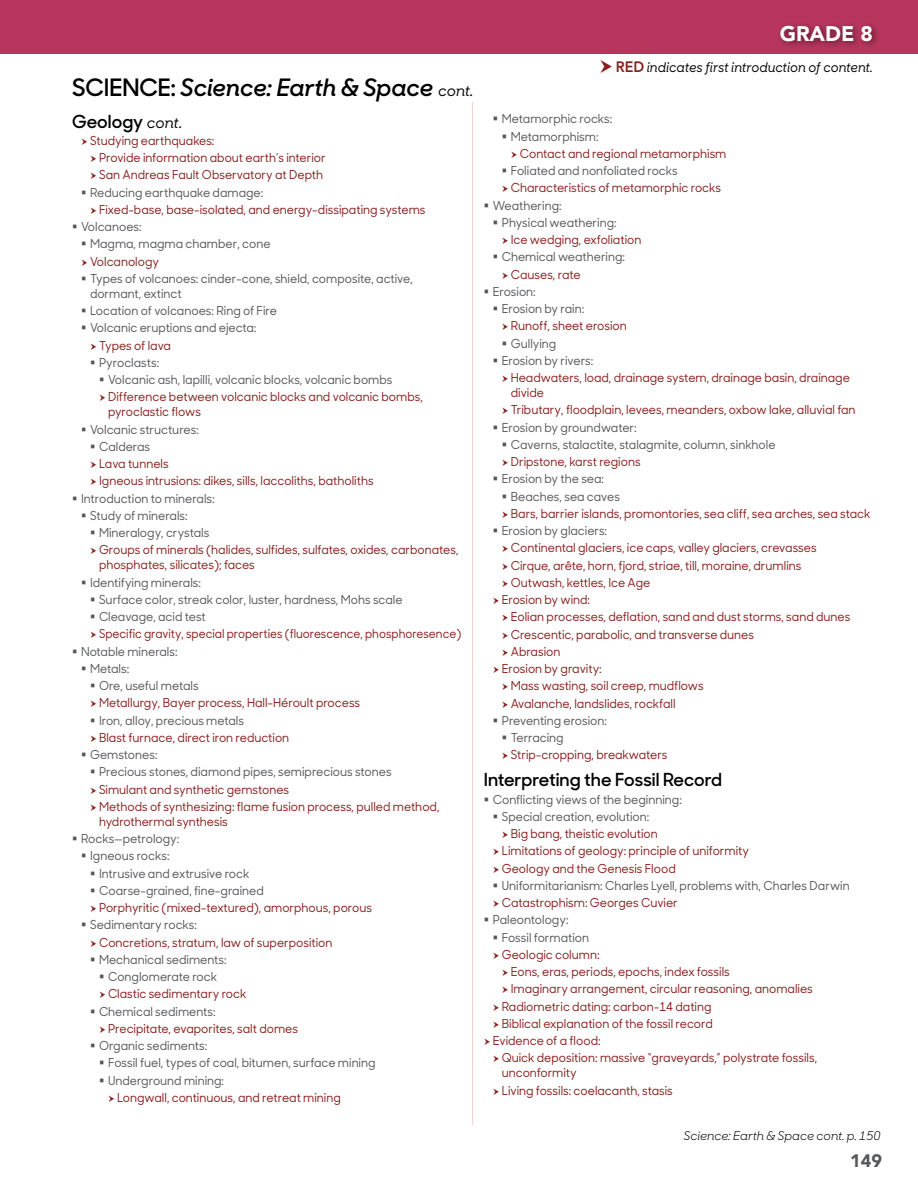
<style>
.page{position:relative;width:918px;height:1188px;background:#fff}
.page>*{position:absolute;margin:0;border:0;box-sizing:border-box;transform-origin:0 0}
.SS_Subjects_Subheads{font:italic 600 24px "Sharp Sans No 1";color:#000}
.t1{font:900 21px "Avenir LT Std";color:#fff}
.SS_Subhead_under_ite{font:600 18px "Sharp Sans No 1";color:#000}
.t2{font:900 18px "Avenir LT Std";color:#55575a}
.SS_Introduction_to_c{font:italic 500 13.5px "Sharp Sans No 1";color:#000;scale:.95 1}
.t3{font:500 12.3px/15px "Sharp Sans No 1";color:#88201e;scale:.95 1}
.t4{font:500 12.3px/15px "Sharp Sans No 1";color:#55575a;scale:.95 1}
.t5{font:500 12.3px "Sharp Sans No 1";color:#88201e;scale:.92 1}
.SS_Item_cont__on_nex{font:italic 12px "Sharp Sans No 1";color:#000}
.s1{font-style:normal}
.s2{font-weight:500;font-size:15px}
.s3{font-weight:500;font-style:italic;font-size:15px}
.s4{font-family:"Avenir LT Std";font-weight:800;font-style:normal;font-size:15px;color:#88201e}
</style>
<div class="page">
<hr style="left:472px;top:102px;width:1px;height:1023px;background:#efd4d6">
<div style="left:0;top:0;width:918px;height:54px;background:#b8365e"></div>
<div style="left:775px;top:21px;width:105px;height:28px;background:#000;opacity:.5"></div>
<p class="SS_Subjects_Subheads" style="left:72px;top:67px;width:403px"><span class="s1">SCIENCE:</span> Science: Earth &amp; Space <span class="s2">cont.</span></p>
<p class="SS_Subhead_under_ite" style="left:72px;top:107px;width:112px">Geology <span class="s3">cont.</span></p>
<p class="t3" style="left:90px;top:132px;width:133px">Studying earthquakes:</p>
<p class="t3" style="left:99px;top:150px;width:240px">Provide information about earth’s interior</p>
<p class="t3" style="left:99px;top:167px;width:237px">San Andreas Fault Observatory at Depth</p>
<p class="t4" style="left:90px;top:184px;width:184px">Reducing earthquake damage:</p>
<p class="t3" style="left:99px;top:201px;width:345px">Fixed-base, base-isolated, and energy-dissipating systems</p>
<p class="t4" style="left:81px;top:219px;width:65px">Volcanoes:</p>
<p class="t4" style="left:90px;top:236px;width:192px">Magma, magma chamber, cone</p>
<p class="t3" style="left:90px;top:253px;width:74px">Volcanology</p>
<p class="t4" style="left:90px;top:270px;width:341px">Types of volcanoes: cinder-cone, shield, composite, active, dormant, extinct</p>
<p class="t4" style="left:90px;top:303px;width:198px">Location of volcanoes: Ring of Fire</p>
<p class="t4" style="left:90px;top:320px;width:177px">Volcanic eruptions and ejecta:</p>
<p class="t3" style="left:99px;top:337px;width:77px">Types of lava</p>
<p class="t4" style="left:99px;top:354px;width:65px">Pyroclasts:</p>
<p class="t4" style="left:108px;top:372px;width:301px">Volcanic ash, lapilli, volcanic blocks, volcanic bombs</p>
<p class="t3" style="left:108px;top:389px;width:333px">Difference between volcanic blocks and volcanic bombs, pyroclastic flows</p>
<p class="t4" style="left:90px;top:421px;width:116px">Volcanic structures:</p>
<p class="t4" style="left:99px;top:438px;width:55px">Calderas</p>
<p class="t3" style="left:99px;top:456px;width:75px">Lava tunnels</p>
<p class="t3" style="left:99px;top:473px;width:291px">Igneous intrusions: dikes, sills, laccoliths, batholiths</p>
<p class="t4" style="left:81px;top:490px;width:142px">Introduction to minerals:</p>
<p class="t4" style="left:90px;top:507px;width:104px">Study of minerals:</p>
<p class="t4" style="left:99px;top:525px;width:118px">Mineralogy, crystals</p>
<p class="t3" style="left:99px;top:542px;width:380px">Groups of minerals (halides, sulfides, sulfates, oxides, carbonates, phosphates, silicates); faces</p>
<p class="t4" style="left:90px;top:574px;width:118px">Identifying minerals:</p>
<p class="t4" style="left:99px;top:591px;width:321px">Surface color, streak color, luster, hardness, Mohs scale</p>
<p class="t4" style="left:99px;top:609px;width:114px">Cleavage, acid test</p>
<p class="t5" style="left:99px;top:625px;width:395px">Specific gravity, special properties (fluorescence, phosphoresence)</p>
<p class="t4" style="left:81px;top:643px;width:103px">Notable minerals:</p>
<p class="t4" style="left:90px;top:660px;width:43px">Metals:</p>
<p class="t4" style="left:99px;top:678px;width:106px">Ore, useful metals</p>
<p class="t3" style="left:99px;top:695px;width:276px">Metallurgy, Bayer process, Hall-Héroult process</p>
<p class="t4" style="left:99px;top:712px;width:154px">Iron, alloy, precious metals</p>
<p class="t3" style="left:99px;top:729px;width:202px">Blast furnace, direct iron reduction</p>
<p class="t4" style="left:90px;top:747px;width:73px">Gemstones:</p>
<p class="t4" style="left:99px;top:764px;width:310px">Precious stones, diamond pipes, semiprecious stones</p>
<p class="t3" style="left:99px;top:781px;width:202px">Simulant and synthetic gemstones</p>
<p class="t3" style="left:99px;top:798px;width:360px">Methods of synthesizing: flame fusion process, pulled method, hydrothermal synthesis</p>
<p class="t4" style="left:81px;top:831px;width:105px">Rocks—petrology:</p>
<p class="t4" style="left:90px;top:848px;width:85px">Igneous rocks:</p>
<p class="t4" style="left:99px;top:865px;width:160px">Intrusive and extrusive rock</p>
<p class="t4" style="left:99px;top:882px;width:175px">Coarse-grained, fine-grained</p>
<p class="t3" style="left:99px;top:900px;width:289px">Porphyritic (mixed-textured), amorphous, porous</p>
<p class="t4" style="left:90px;top:917px;width:114px">Sedimentary rocks:</p>
<p class="t3" style="left:99px;top:934px;width:247px">Concretions, stratum, law of superposition</p>
<p class="t4" style="left:99px;top:951px;width:136px">Mechanical sediments:</p>
<p class="t4" style="left:108px;top:969px;width:116px">Conglomerate rock</p>
<p class="t3" style="left:108px;top:986px;width:147px">Clastic sedimentary rock</p>
<p class="t4" style="left:99px;top:1003px;width:124px">Chemical sediments:</p>
<p class="t3" style="left:108px;top:1020px;width:202px">Precipitate, evaporites, salt domes</p>
<p class="t4" style="left:99px;top:1038px;width:115px">Organic sediments:</p>
<p class="t4" style="left:108px;top:1055px;width:283px">Fossil fuel, types of coal, bitumen, surface mining</p>
<p class="t4" style="left:108px;top:1072px;width:124px">Underground mining:</p>
<p class="t3" style="left:117px;top:1089px;width:237px">Longwall, continuous, and retreat mining</p>
<h2 class="t1" style="left:780px;top:20px;width:95px">GRADE 8</h2>
<p class="SS_Introduction_to_c" style="left:616px;top:57px;width:272px"><span class="s4">RED</span> indicates first introduction of content.</p>
<p class="t4" style="left:502px;top:111px;width:118px">Metamorphic rocks:</p>
<p class="t4" style="left:511px;top:128px;width:94px">Metamorphism:</p>
<p class="t3" style="left:520px;top:145px;width:219px">Contact and regional metamorphism</p>
<p class="t4" style="left:511px;top:163px;width:177px">Foliated and nonfoliated rocks</p>
<p class="t3" style="left:511px;top:180px;width:223px">Characteristics of metamorphic rocks</p>
<p class="t4" style="left:493px;top:197px;width:74px">Weathering:</p>
<p class="t4" style="left:502px;top:214px;width:122px">Physical weathering:</p>
<p class="t3" style="left:511px;top:232px;width:139px">Ice wedging, exfoliation</p>
<p class="t4" style="left:502px;top:249px;width:131px">Chemical weathering:</p>
<p class="t3" style="left:511px;top:266px;width:75px">Causes, rate</p>
<p class="t4" style="left:493px;top:283px;width:47px">Erosion:</p>
<p class="t4" style="left:502px;top:301px;width:88px">Erosion by rain:</p>
<p class="t3" style="left:511px;top:318px;width:124px">Runoff, sheet erosion</p>
<p class="t4" style="left:511px;top:335px;width:50px">Gullying</p>
<p class="t4" style="left:502px;top:352px;width:98px">Erosion by rivers:</p>
<p class="t3" style="left:511px;top:370px;width:359px">Headwaters, load, drainage system, drainage basin, drainage divide</p>
<p class="t3" style="left:511px;top:402px;width:365px">Tributary, floodplain, levees, meanders, oxbow lake, alluvial fan</p>
<p class="t4" style="left:502px;top:419px;width:144px">Erosion by groundwater:</p>
<p class="t4" style="left:511px;top:436px;width:280px">Caverns, stalactite, stalagmite, column, sinkhole</p>
<p class="t3" style="left:511px;top:454px;width:138px">Dripstone, karst regions</p>
<p class="t4" style="left:502px;top:471px;width:109px">Erosion by the sea:</p>
<p class="t4" style="left:511px;top:488px;width:117px">Beaches, sea caves</p>
<p class="t3" style="left:511px;top:505px;width:380px">Bars, barrier islands, promontories, sea cliff, sea arches, sea stack</p>
<p class="t4" style="left:502px;top:523px;width:112px">Erosion by glaciers:</p>
<p class="t3" style="left:511px;top:540px;width:324px">Continental glaciers, ice caps, valley glaciers, crevasses</p>
<p class="t3" style="left:511px;top:557px;width:307px">Cirque, arête, horn, fjord, striae, till, moraine, drumlins</p>
<p class="t3" style="left:511px;top:574px;width:148px">Outwash, kettles, Ice Age</p>
<p class="t3" style="left:502px;top:592px;width:95px">Erosion by wind:</p>
<p class="t3" style="left:511px;top:609px;width:359px">Eolian processes, deflation, sand and dust storms, sand dunes</p>
<p class="t3" style="left:511px;top:626px;width:258px">Crescentic, parabolic, and transverse dunes</p>
<p class="t3" style="left:511px;top:643px;width:54px">Abrasion</p>
<p class="t3" style="left:502px;top:661px;width:107px">Erosion by gravity:</p>
<p class="t3" style="left:511px;top:678px;width:205px">Mass wasting, soil creep, mudflows</p>
<p class="t3" style="left:511px;top:695px;width:175px">Avalanche, landslides, rockfall</p>
<p class="t4" style="left:502px;top:712px;width:112px">Preventing erosion:</p>
<p class="t4" style="left:511px;top:730px;width:57px">Terracing</p>
<p class="t3" style="left:511px;top:747px;width:167px">Strip-cropping, breakwaters</p>
<p class="SS_Subhead_under_ite" style="left:484px;top:766px;width:240px">Interpreting the Fossil Record</p>
<p class="t4" style="left:493px;top:791px;width:201px">Conflicting views of the beginning:</p>
<p class="t4" style="left:502px;top:808px;width:157px">Special creation, evolution:</p>
<p class="t3" style="left:511px;top:826px;width:156px">Big bang, theistic evolution</p>
<p class="t3" style="left:502px;top:843px;width:262px">Limitations of geology: principle of uniformity</p>
<p class="t3" style="left:502px;top:860px;width:185px">Geology and the Genesis Flood</p>
<p class="t4" style="left:502px;top:877px;width:368px">Uniformitarianism: Charles Lyell, problems with, Charles Darwin</p>
<p class="t3" style="left:502px;top:895px;width:187px">Catastrophism: Georges Cuvier</p>
<p class="t4" style="left:493px;top:912px;width:81px">Paleontology:</p>
<p class="t4" style="left:502px;top:929px;width:93px">Fossil formation</p>
<p class="t3" style="left:502px;top:946px;width:104px">Geologic column:</p>
<p class="t3" style="left:511px;top:964px;width:232px">Eons, eras, periods, epochs, index fossils</p>
<p class="t3" style="left:511px;top:981px;width:320px">Imaginary arrangement, circular reasoning, anomalies</p>
<p class="t3" style="left:502px;top:998px;width:222px">Radiometric dating: carbon-14 dating</p>
<p class="t3" style="left:502px;top:1015px;width:224px">Biblical explanation of the fossil record</p>
<p class="t3" style="left:493px;top:1033px;width:115px">Evidence of a flood:</p>
<p class="t3" style="left:502px;top:1050px;width:334px">Quick deposition: massive “graveyards,” polystrate fossils, unconformity</p>
<p class="t3" style="left:502px;top:1082px;width:182px">Living fossils: coelacanth, stasis</p>
<p class="SS_Item_cont__on_nex" style="left:684px;top:1127px;width:198px">Science: Earth &amp; Space cont. p. 150</p>
<h3 class="t2" style="left:850px;top:1150px;width:33px">149</h3>
</div>
